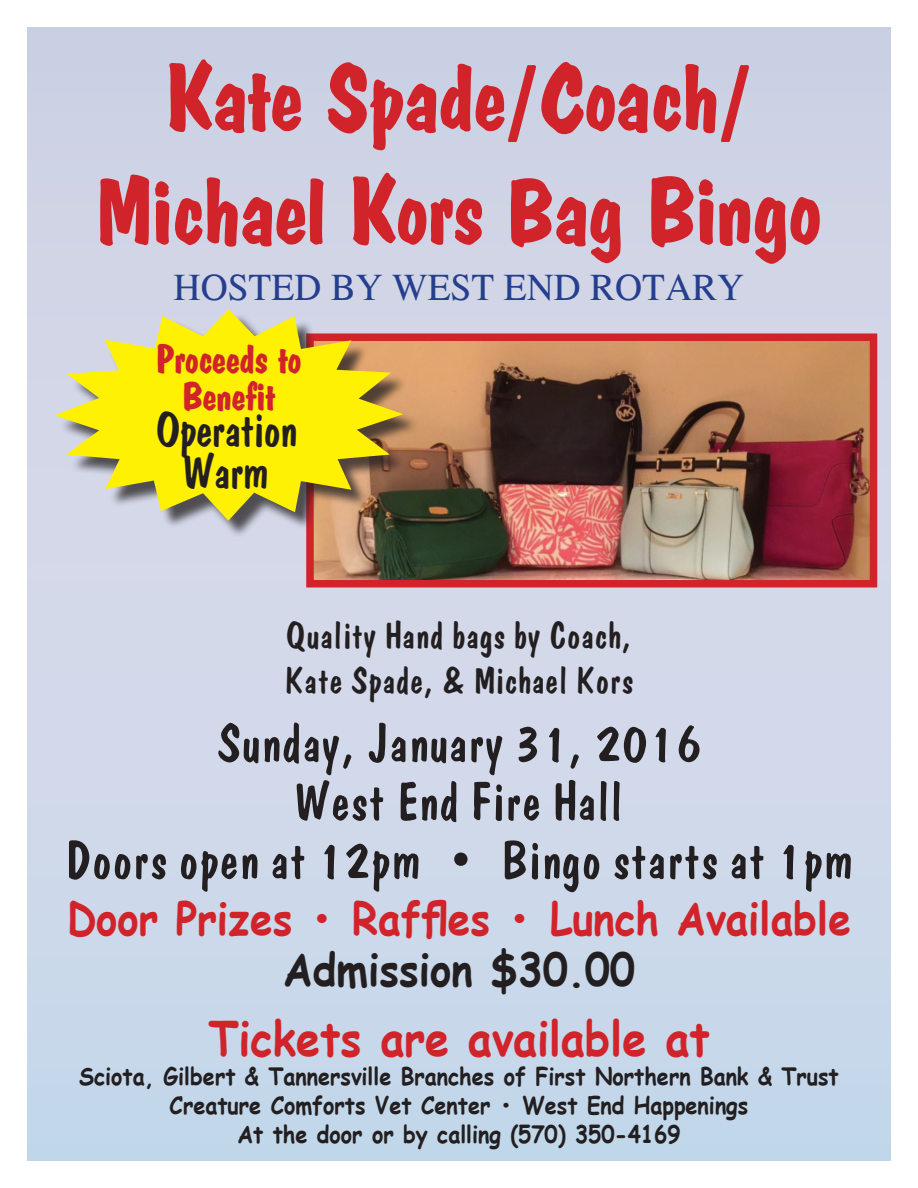
<style>
.page{position:relative;width:918px;height:1188px;background:#fff}
.page>*{position:absolute;margin:0;border:0;box-sizing:border-box;transform-origin:0 0}
.t1{font:700 94.5px/113.4px "Dom Casual D";color:#d1232a;text-align:center}
.t2{font:54px/58.5px "Dom Casual";color:#231f20;text-align:center}
.t3{font:48.6px/41.8px "Dom Casual";letter-spacing:-.04em;color:#231f20;text-align:center}
.t4{font:700 48px "Comic Sans MS";color:#d1232a;scale:.9 1}
.t5{font:700 45px "Comic Sans MS";color:#d1232a;scale:.9 1}
.t6{font:700 45px "Comic Sans MS";color:#231f20;scale:.9 1}
.t7{font:700 40.5px/37.5px "Dom Casual D";color:#d1232a;text-align:center}
.t8{font:37.5px/45px "Dom Casual";color:#231f20}
.t9{font:37.5px "Times";color:#253f8e}
.t10{font:700 24px/28.8px "Comic Sans MS";color:#231f20;text-align:center;scale:.9 1}
.s1{font-size:97.5px}
.s2{font-family:"Arial"}
</style>
<div class="page">
<div style="left:27px;top:27px;width:864px;height:1134px;background:#cfd8ea"></div>
<img style="left:315px;top:342px;width:553px;height:237px">
<div style="left:306px;top:333px;width:571px;height:255px;border:8px solid #d1232a"></div>
<div style="left:57px;top:311px;width:362px;height:226px;background:#231f20;opacity:.75"></div>
<svg style="left:55px;top:309px;width:348px;height:212px;fill:#fff101"></svg>
<h1 class="t1" style="left:97px;top:45px;width:726px">Kate Spade/Coach/<br>Michael Kors Bag <span class="s1">Bingo</span></h1>
<h3 class="t9" style="left:174px;top:265px;width:572px">HOSTED BY WEST END ROTARY</h3>
<h3 class="t7" style="left:157px;top:342px;width:146px">Proceeds to<br>Benefit</h3>
<h3 class="t3" style="left:155px;top:409px;width:145px">Operation<br>Warm</h3>
<h3 class="t8" style="left:284px;top:613px;width:352px">Quality Hand bags by Coach,<br>Kate Spade, &amp; Michael Kors</h3>
<h2 class="t2" style="left:64px;top:714px;width:791px">Sunday, January 31, 2016<br>West End Fire Hall<br>Doors open at 12pm <span class="s2">•</span> Bingo starts at 1pm</h2>
<h3 class="t5" style="left:67px;top:885px;width:873px">Door Prizes • Raffles • Lunch Available</h3>
<h3 class="t6" style="left:283px;top:936px;width:392px">Admission $30.00</h3>
<h3 class="t4" style="left:208px;top:1003px;width:559px">Tickets are available at</h3>
<p class="t10" style="left:79px;top:1061px;width:846px">Sciota, Gilbert &amp; Tannersville Branches of First Northern Bank &amp; Trust<br>Creature Comforts Vet Center • West End Happenings<br>At the door or by calling (570) 350-4169</p>
</div>
